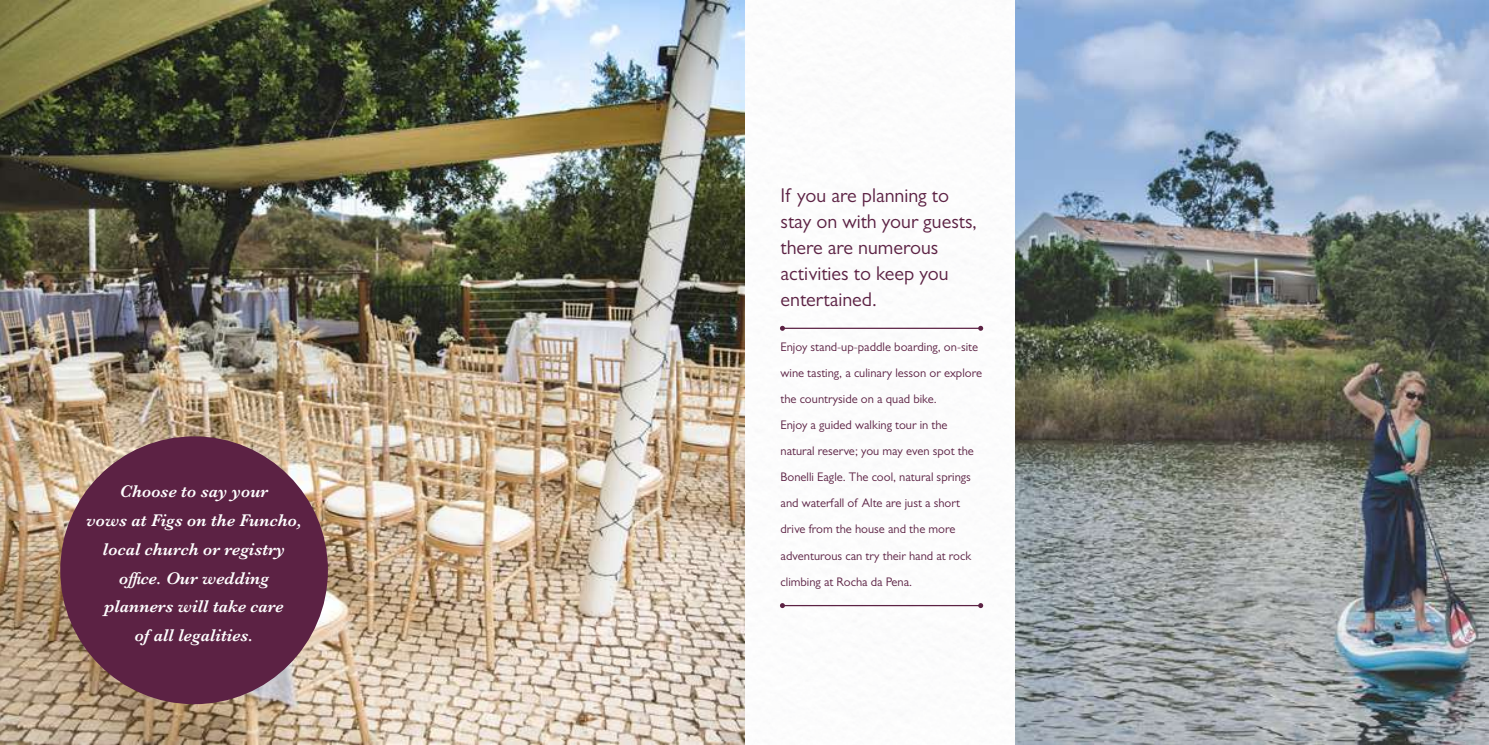
<style>
.page{position:relative;width:1489px;height:745px;background:#fff}
.page>*{position:absolute;margin:0;border:0;box-sizing:border-box;transform-origin:0 0}
.t1{font:20px/26px "Gill Sans MT Std";color:#5c2244}
.t2{font:italic 600 17.5px/28.8px "Baskerville";color:#fff;text-align:center}
.t3{font:12.5px/26px "Gill Sans MT Std";color:#5c2244}
</style>
<div class="page">
<img style="left:0;top:0;width:744px;height:744px">
<hr style="left:782px;top:604px;width:198px;height:1px;background:#5c2244">
<svg style="left:780px;top:603px;width:5px;height:4px"></svg>
<svg style="left:978px;top:603px;width:5px;height:4px"></svg>
<img style="left:1015px;top:0;width:473px;height:744px">
<div style="left:60px;top:436px;width:268px;height:267px;background:#5c2244;border-radius:50%"></div>
<hr style="left:782px;top:327px;width:198px;height:2px;background:#5c2244">
<svg style="left:780px;top:325px;width:5px;height:5px"></svg>
<svg style="left:978px;top:325px;width:5px;height:5px"></svg>
<h2 class="t2" style="left:86px;top:477px;width:217px">Choose to say your<br>vows at Figs on the Funcho, local church or registry office. Our wedding planners will take care<br>of all legalities.</h2>
<h1 class="t1" style="left:780px;top:182px;width:198px">If you are planning to stay on with your guests, there are numerous activities to keep you entertained.</h1>
<p class="t3" style="left:780px;top:334px;width:203px">Enjoy stand-up-paddle boarding, on-site wine tasting, a culinary lesson or explore the countryside on a quad bike.<br>Enjoy a guided walking tour in the natural reserve; you may even spot the Bonelli Eagle. The cool, natural springs and waterfall of Alte are just a short drive from the house and the more adventurous can try their hand at rock climbing at Rocha da Pena.</p>
</div>
